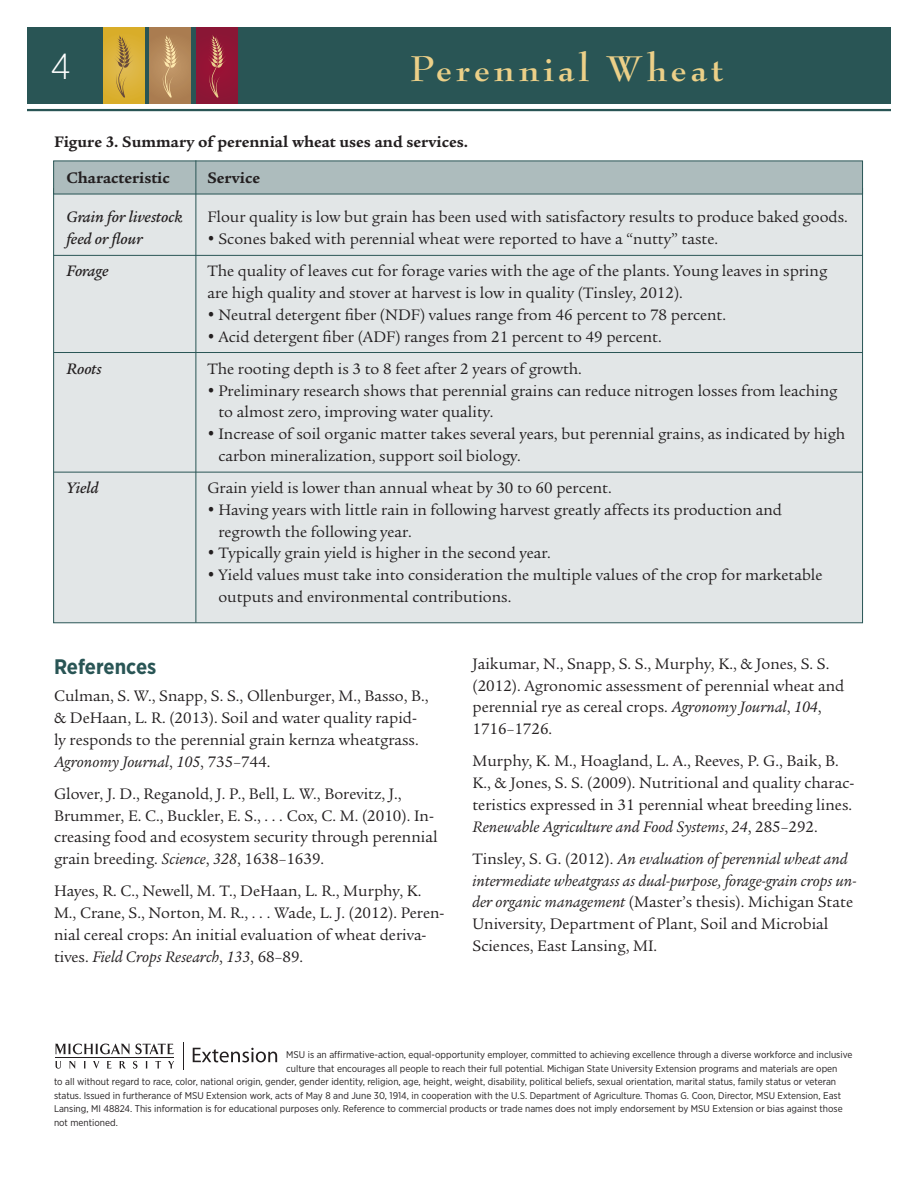
<style>
.page{position:relative;width:918px;height:1188px;background:#fff}
.page>*{position:absolute;margin:0;border:0;box-sizing:border-box;transform-origin:0 0}
.t1{font:700 39px "Bernhard Modern Std";letter-spacing:.1em;color:#ecd088}
.t2{font:300 36px "Gotham Narrow";color:#fff}
.t3{font:700 21px "Gotham Narrow";color:#295555}
.t4{font:16.5px/21.8px "Legacy Serif";color:#231f20}
.t5{font:700 16.5px "Legacy Serif";color:#231f20}
.t6{font:italic 500 16.5px "Legacy Serif";color:#231f20}
.t7{font:9.75px "Gotham Narrow";color:#231f20}
.s1{font-family:"Gotham Narrow";font-weight:500}
.s2{font-style:italic}
</style>
<div class="page">
<div style="left:53px;top:188px;width:810px;height:435px;background:#e2e6e7;border:1px solid #295555"></div>
<div style="left:27px;top:27px;width:864px;height:77px;background:#295555"></div>
<svg style="left:103px;top:27px;width:41px;height:77px;background:#dbb033"></svg>
<svg style="left:114px;top:34px;width:19px;height:64px"></svg>
<div style="left:197px;top:27px;width:40px;height:77px;background:#8f1535"></div>
<svg style="left:209px;top:35px;width:17px;height:63px"></svg>
<div style="left:150px;top:27px;width:41px;height:77px;background:#b08356"></div>
<svg style="left:161px;top:36px;width:19px;height:62px"></svg>
<hr style="left:27px;top:109px;width:864px;height:2px;background:#295555">
<svg style="left:55px;top:1061px;width:6px;height:8px"></svg>
<svg style="left:69px;top:1061px;width:6px;height:8px"></svg>
<svg style="left:84px;top:1061px;width:2px;height:7px"></svg>
<svg style="left:93px;top:1061px;width:6px;height:8px"></svg>
<svg style="left:107px;top:1061px;width:5px;height:7px"></svg>
<svg style="left:119px;top:1061px;width:7px;height:8px"></svg>
<svg style="left:133px;top:1061px;width:4px;height:8px"></svg>
<svg style="left:146px;top:1061px;width:2px;height:7px"></svg>
<svg style="left:155px;top:1061px;width:6px;height:7px"></svg>
<svg style="left:168px;top:1061px;width:6px;height:7px"></svg>
<svg style="left:55px;top:1043px;width:119px;height:12px"></svg>
<hr style="left:55px;top:1057px;width:119px;height:1px;background:#231f20">
<svg style="left:193px;top:1048px;width:84px;height:14px"></svg>
<svg style="left:183px;top:1042px;width:1px;height:28px"></svg>
<hr style="left:54px;top:255px;width:809px;height:1px;background:#295555">
<hr style="left:54px;top:352px;width:809px;height:1px;background:#295555">
<hr style="left:54px;top:472px;width:809px;height:1px;background:#295555">
<div style="left:53px;top:161px;width:810px;height:33px;background:#adbcbd"></div>
<hr style="left:196px;top:160px;width:1px;height:463px;background:#295555">
<p class="t2" style="left:51px;top:45px;width:22px">4</p>
<p class="t1" style="left:410px;top:48px;width:315px">Perennial Wheat</p>
<p class="t5" style="left:54px;top:132px;width:415px">Figure 3. Summary of perennial wheat uses and services.</p>
<p class="t5" style="left:66px;top:168px;width:105px">Characteristic</p>
<p class="t5" style="left:207px;top:168px;width:54px">Service</p>
<p class="t6" style="left:66px;top:208px;width:118px">Grain for livestock</p>
<p class="t4" style="left:207px;top:206px;width:642px">Flour quality is low but grain has been used with satisfactory results to produce baked goods.</p>
<p class="t6" style="left:66px;top:230px;width:78px">feed or flour</p>
<p class="t4" style="left:207px;top:228px;width:512px"><span class="s1">•</span> Scones baked with perennial wheat were reported to have a “nutty” taste.</p>
<p class="t6" style="left:66px;top:262px;width:44px">Forage</p>
<p class="t4" style="left:207px;top:260px;width:621px">The quality of leaves cut for forage varies with the age of the plants. Young leaves in spring</p>
<p class="t4" style="left:207px;top:282px;width:477px">are high quality and stover at harvest is low in quality (Tinsley, 2012).</p>
<p class="t4" style="left:207px;top:304px;width:520px"><span class="s1">•</span> Neutral detergent fiber (NDF) values range from 46 percent to 78 percent.</p>
<p class="t4" style="left:207px;top:326px;width:456px"><span class="s1">•</span> Acid detergent fiber (ADF) ranges from 21 percent to 49 percent.</p>
<p class="t6" style="left:66px;top:359px;width:37px">Roots</p>
<p class="t4" style="left:207px;top:358px;width:376px">The rooting depth is 3 to 8 feet after 2 years of growth.</p>
<p class="t4" style="left:218px;top:380px;width:621px;text-indent:-11px"><span class="s1">•</span> Preliminary research shows that perennial grains can reduce nitrogen losses from leaching to almost zero, improving water quality.</p>
<p class="t4" style="left:218px;top:423px;width:629px;text-indent:-11px"><span class="s1">•</span> Increase of soil organic matter takes several years, but perennial grains, as indicated by high carbon mineralization, support soil biology.</p>
<p class="t6" style="left:66px;top:479px;width:34px">Yield</p>
<p class="t4" style="left:207px;top:477px;width:406px">Grain yield is lower than annual wheat by 30 to 60 percent.</p>
<p class="t4" style="left:218px;top:499px;width:565px;text-indent:-11px"><span class="s1">•</span> Having years with little rain in following harvest greatly affects its production and regrowth the following year.</p>
<p class="t4" style="left:207px;top:542px;width:345px"><span class="s1">•</span> Typically grain yield is higher in the second year.</p>
<p class="t4" style="left:218px;top:564px;width:606px;text-indent:-11px"><span class="s1">•</span> Yield values must take into consideration the multiple values of the crop for marketable outputs and environmental contributions.</p>
<p class="t3" style="left:54px;top:653px;width:104px">References</p>
<p class="t4" style="left:54px;top:685px;width:376px">Culman, S. W., Snapp, S. S., Ollenburger, M., Basso, B., &amp; DeHaan, L. R. (2013). Soil and water quality rapid&shy;ly responds to the perennial grain kernza wheatgrass.<br><span class="s2">Agronomy Journal</span>, <span class="s2">105</span>, 735–744.</p>
<p class="t4" style="left:54px;top:783px;width:385px">Glover, J. D., Reganold, J. P., Bell, L. W., Borevitz, J., Brummer, E. C., Buckler, E. S., . . . Cox, C. M. (2010). In&shy;creasing food and ecosystem security through perennial grain breeding. <span class="s2">Science</span>, <span class="s2">328</span>, 1638–1639.</p>
<p class="t4" style="left:54px;top:880px;width:392px">Hayes, R. C., Newell, M. T., DeHaan, L. R., Murphy, K.<br>M., Crane, S., Norton, M. R., . . . Wade, L. J. (2012). Peren&shy;nial cereal crops: An initial evaluation of wheat deriva&shy;tives. <span class="s2">Field Crops Research</span>, <span class="s2">133</span>, 68–89.</p>
<p class="t4" style="left:472px;top:653px;width:373px">Jaikumar, N., Snapp, S. S., Murphy, K., &amp; Jones, S. S. (2012). Agronomic assessment of perennial wheat and perennial rye as cereal crops. <span class="s2">Agronomy Journal</span>, <span class="s2">104</span>, 1716–1726.</p>
<p class="t4" style="left:472px;top:750px;width:383px">Murphy, K. M., Hoagland, L. A., Reeves, P. G., Baik, B.<br>K., &amp; Jones, S. S. (2009). Nutritional and quality charac&shy;teristics expressed in 31 perennial wheat breeding lines.<br><span class="s2">Renewable Agriculture and Food Systems</span>, <span class="s2">24</span>, 285–292.</p>
<p class="t4" style="left:472px;top:848px;width:385px">Tinsley, S. G. (2012). <span class="s2">An evaluation of perennial wheat and intermediate wheatgrass as dual-purpose, forage-grain crops un&shy;der organic management</span> (Master’s thesis). Michigan State University, Department of Plant, Soil and Microbial Sciences, East Lansing, MI.</p>
<p class="t7" style="left:286px;top:1049px;width:568px">MSU is an affirmative-action, equal-opportunity employer, committed to achieving excellence through a diverse workforce and inclusive</p>
<p class="t7" style="left:286px;top:1062px;width:553px">culture that encourages all people to reach their full potential. Michigan State University Extension programs and materials are open</p>
<p class="t7" style="left:54px;top:1076px;width:784px">to all without regard to race, color, national origin, gender, gender identity, religion, age, height, weight, disability, political beliefs, sexual orientation, marital status, family status or veteran</p>
<p class="t7" style="left:54px;top:1089px;width:789px">status. Issued in furtherance of MSU Extension work, acts of May 8 and June 30, 1914, in cooperation with the U.S. Department of Agriculture. Thomas G. Coon, Director, MSU Extension, East</p>
<p class="t7" style="left:54px;top:1103px;width:790px">Lansing, MI 48824. This information is for educational purposes only. Reference to commercial products or trade names does not imply endorsement by MSU Extension or bias against those</p>
<p class="t7" style="left:54px;top:1116px;width:65px">not mentioned.</p>
</div>
